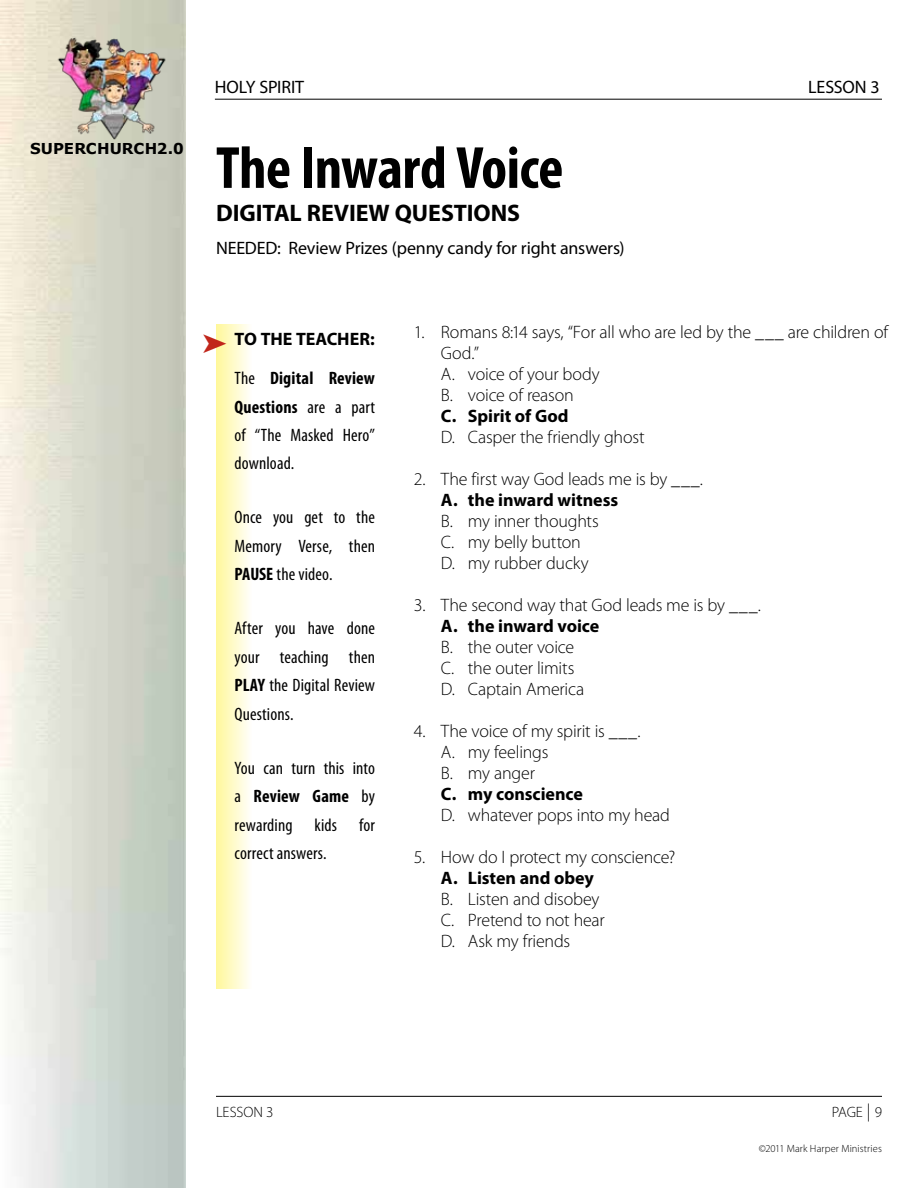
<style>
.page{position:relative;width:918px;height:1188px;background:#fff}
.page>*{position:absolute;margin:0;border:0;box-sizing:border-box;transform-origin:0 0}
.t1{font:700 condensed 60px "Myriad Pro";letter-spacing:-.01em;color:#000}
.t2{font:700 24px "Myriad Pro";color:#000}
.t3{font:300 18px/21px "Myriad Pro";letter-spacing:-.015em;color:#000}
.t4{font:condensed 18px/28.5px "Myriad Pro";letter-spacing:.005em;color:#000;text-align:justify}
.t5{font:700 18px/39px "Myriad Pro";letter-spacing:-.005em;color:#000;text-align:right}
.t6{font:18px "Myriad Pro";letter-spacing:-.005em;color:#000}
.t7{font:700 15px "Verdana";letter-spacing:.005em;color:#000}
.t8{font:300 15px "Myriad Pro";letter-spacing:-.005em;color:#000}
.t9{font:300 10.5px "Myriad Pro";letter-spacing:.01em;color:#000}
.s1{color:#c1261b}
.s2{font-weight:400;font-stretch:condensed}
.s3{font-stretch:condensed}
.s4{font-weight:700}
.s5{font-size:18px}
</style>
<div class="page">
<hr style="left:216px;top:1096px;width:666px;height:1px;background:#000">
<hr style="left:215px;top:99px;width:667px;height:1px;background:#000">
<img style="left:36px;top:36px;width:150px;height:104px">
<svg style="left:216px;top:324px;width:33px;height:665px"></svg>
<p class="t6" style="left:215px;top:76px;width:91px">HOLY SPIRIT</p>
<p class="t6" style="left:808px;top:76px;width:73px">LESSON 3</p>
<p class="t7" style="left:30px;top:139px;width:155px">SUPERCHURCH2.0</p>
<h1 class="t1" style="left:216px;top:130px;width:349px">The Inward Voice</h1>
<h2 class="t2" style="left:216px;top:197px;width:303px">DIGITAL Review Questions</h2>
<p class="t6" style="left:216px;top:237px;width:410px">Needed: Review Prizes (penny candy for right answers)</p>
<p class="t5" style="left:203px;top:319px;width:174px"><span class="s1">➤</span> TO THE Teacher:<br><span class="s2">The</span> <span class="s3">Digital Review</span></p>
<p class="t4" style="left:235px;top:392px;width:142px"><span class="s4">Questions</span> are a part of “The Masked Hero” download.</p>
<p class="t4" style="left:235px;top:503px;width:142px">Once you get to the Memory Verse, then <span class="s4">PAUSE</span> the video.</p>
<p class="t4" style="left:235px;top:614px;width:142px">After you have done your teaching then <span class="s4">PLAY</span> the Digital Review Questions.</p>
<p class="t4" style="left:235px;top:754px;width:142px">You can turn this into a <span class="s4">Review Game</span> by rewarding kids for correct answers.</p>
<p class="t3" style="left:414px;top:321px;width:352px">1. Romans 8:14 says, “For all who are led by the ___</p>
<p class="t3" style="left:788px;top:321px;width:102px">are children of</p>
<p class="t3" style="left:441px;top:342px;width:160px">God.”<br>A. voice of your body<br>B. voice of reason</p>
<p class="t5" style="left:441px;top:395px;width:129px">C. Spirit of God</p>
<p class="t3" style="left:441px;top:426px;width:205px">D. Casper the friendly ghost</p>
<p class="t3" style="left:414px;top:468px;width:291px">2. The first way God leads me is by ___.</p>
<p class="t5" style="left:441px;top:479px;width:179px">A. the inward witness</p>
<p class="t3" style="left:441px;top:510px;width:159px">B. my inner thoughts<br>C. my belly button<br>D. my rubber ducky</p>
<p class="t3" style="left:414px;top:594px;width:348px">3. The second way that God leads me is by ___.</p>
<p class="t5" style="left:441px;top:605px;width:160px">A. the inward voice</p>
<p class="t3" style="left:441px;top:636px;width:145px">B. the outer voice<br>C. the outer limits<br>D. Captain America</p>
<p class="t3" style="left:441px;top:720px;width:201px;text-indent:-27px">4. The voice of my spirit is ___.<br>A. my feelings<br>B. my anger</p>
<p class="t5" style="left:441px;top:773px;width:143px">C. my conscience</p>
<p class="t3" style="left:441px;top:804px;width:231px">D. whatever pops into my head</p>
<p class="t3" style="left:414px;top:846px;width:263px">5. How do I protect my conscience?</p>
<p class="t5" style="left:441px;top:857px;width:154px">A. Listen and obey</p>
<p class="t3" style="left:441px;top:888px;width:165px">B. Listen and disobey<br>C. Pretend to not hear<br>D. Ask my friends</p>
<p class="t8" style="left:216px;top:1103px;width:59px">LESSON 3</p>
<p class="t8" style="left:832px;top:1103px;width:52px">PAGE <span class="s5">|</span> 9</p>
<p class="t9" style="left:759px;top:1142px;width:125px">©2011 Mark Harper Ministries</p>
</div>
